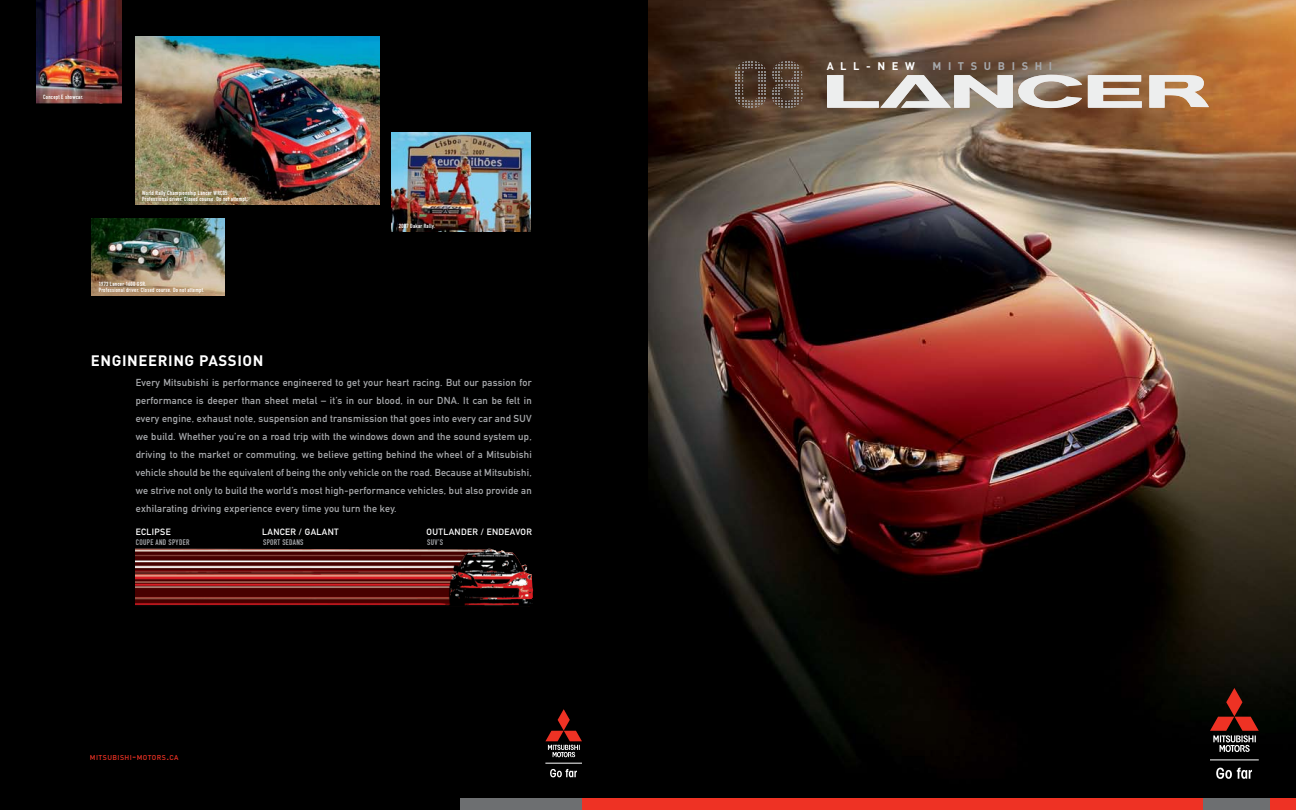
<style>
.page{position:relative;width:1296px;height:810px;background:#fff}
.page>*{position:absolute;margin:0;border:0;box-sizing:border-box;transform-origin:0 0}
.t1{font:700 15px "DIN";letter-spacing:.04em;color:#fff}
.t2{font:11px "DIN Bold Alternate";letter-spacing:.6em;color:#a7a9ac}
.t3{font:11px "DIN Bold Alternate";letter-spacing:.6em;color:#fff}
.t4{font:10px/18px "DIN Mittelschrift";letter-spacing:.025em;color:#a7a9ac;text-align:justify}
.t5{font:9px "DIN Mittelschrift";letter-spacing:.04em;color:#fff}
.t6{font:8px "DIN Engschrift";letter-spacing:.04em;color:#a7a9ac}
.t7{font:500 7px "DIN";letter-spacing:.055em;color:#ee3224}
.t8{font:6px/6px "DIN Engschrift";letter-spacing:.04em;color:#fff}
.s1{font-size:10px}
</style>
<div class="page">
<img style="left:648px;top:0;width:648px;height:799px">
<svg style="left:735px;top:61px;width:31px;height:47px"></svg>
<svg style="left:772px;top:61px;width:31px;height:47px"></svg>
<div style="left:648px;top:799px;width:555px;height:11px;background:#ee3224"></div>
<div style="left:1203px;top:799px;width:68px;height:11px;background:#6d6f71"></div>
<div style="left:1271px;top:799px;width:25px;height:11px;background:#ee3224"></div>
<svg style="left:827px;top:75px;width:255px;height:33px;background:#b1a89f"></svg>
<svg style="left:1088px;top:75px;width:54px;height:33px;background:#d1c3b8"></svg>
<svg style="left:1149px;top:75px;width:60px;height:33px;background:#d8c4b1"></svg>
<svg style="left:1216px;top:768px;width:36px;height:11px"></svg>
<hr style="left:1210px;top:760px;width:49px;height:1px;background:#fff">
<svg style="left:1210px;top:688px;width:49px;height:64px;background:#4c241e"></svg>
<div style="left:0;top:0;width:648px;height:810px;background:#000"></div>
<img style="left:36px;top:0;width:86px;height:103px">
<img style="left:135px;top:36px;width:245px;height:169px">
<img style="left:92px;top:218px;width:133px;height:78px">
<img style="left:392px;top:132px;width:139px;height:100px">
<svg style="left:550px;top:769px;width:27px;height:8px"></svg>
<hr style="left:545px;top:763px;width:37px;height:1px;background:#fff">
<svg style="left:545px;top:709px;width:37px;height:48px"></svg>
<div style="left:461px;top:799px;width:122px;height:11px;background:#6d6f71"></div>
<div style="left:583px;top:799px;width:65px;height:11px;background:#ee3224"></div>
<img style="left:135px;top:548px;width:398px;height:58px">
<p class="t8" style="left:43px;top:94px;width:42px">Concept E showcar.</p>
<p class="t8" style="left:142px;top:190px;width:107px">World Rally Championship Lancer WRC05.<br>Professional driver. Closed course. Do not attempt.</p>
<p class="t8" style="left:99px;top:281px;width:107px">1973 Lancer 1600 GSR.<br>Professional driver. Closed course. Do not attempt.</p>
<h1 class="t1" style="left:91px;top:351px;width:174px">ENGINEERING PASSION</h1>
<p class="t8" style="left:399px;top:223px;width:37px">2007 Dakar Rally.</p>
<p class="t4" style="left:136px;top:374px;width:398px">Every Mitsubishi is performance engineered to get your heart racing. But our passion for performance is deeper than sheet metal – it’s in our blood, in our DNA. It can be felt in every engine, exhaust note, suspension and transmission that goes into every car and SUV we build. Whether you’re on a road trip with the windows down and the sound system up, driving to the market or commuting, we believe getting behind the wheel of a Mitsubishi vehicle should be the equivalent of being the only vehicle on the road. Because at Mitsubishi, we strive not only to build the world’s most high-performance vehicles, but also provide an exhilarating driving experience every time you turn the key.</p>
<p class="t5" style="left:136px;top:526px;width:31px">eclipse</p>
<p class="t5" style="left:262px;top:526px;width:78px">lan cer / galant</p>
<p class="t5" style="left:427px;top:526px;width:29px">outlande</p>
<p class="t5" style="left:472px;top:526px;width:21px">r / endeav</p>
<p class="t5" style="left:521px;top:526px;width:13px">or</p>
<p class="t6" style="left:136px;top:537px;width:47px">CoupE and spyder</p>
<p class="t6" style="left:263px;top:537px;width:41px">Sport Sedans</p>
<p class="t6" style="left:427px;top:537px;width:17px">SUV’s</p>
<p class="t7" style="left:90px;top:753px;width:90px">MITSUBISHI<span class="s1">-</span>MOTORS<span class="s1">.</span>CA</p>
<p class="t3" style="left:827px;top:59px;width:90px">ALL-NEW</p>
<p class="t2" style="left:933px;top:59px;width:121px">MITSUBISHI</p>
</div>
